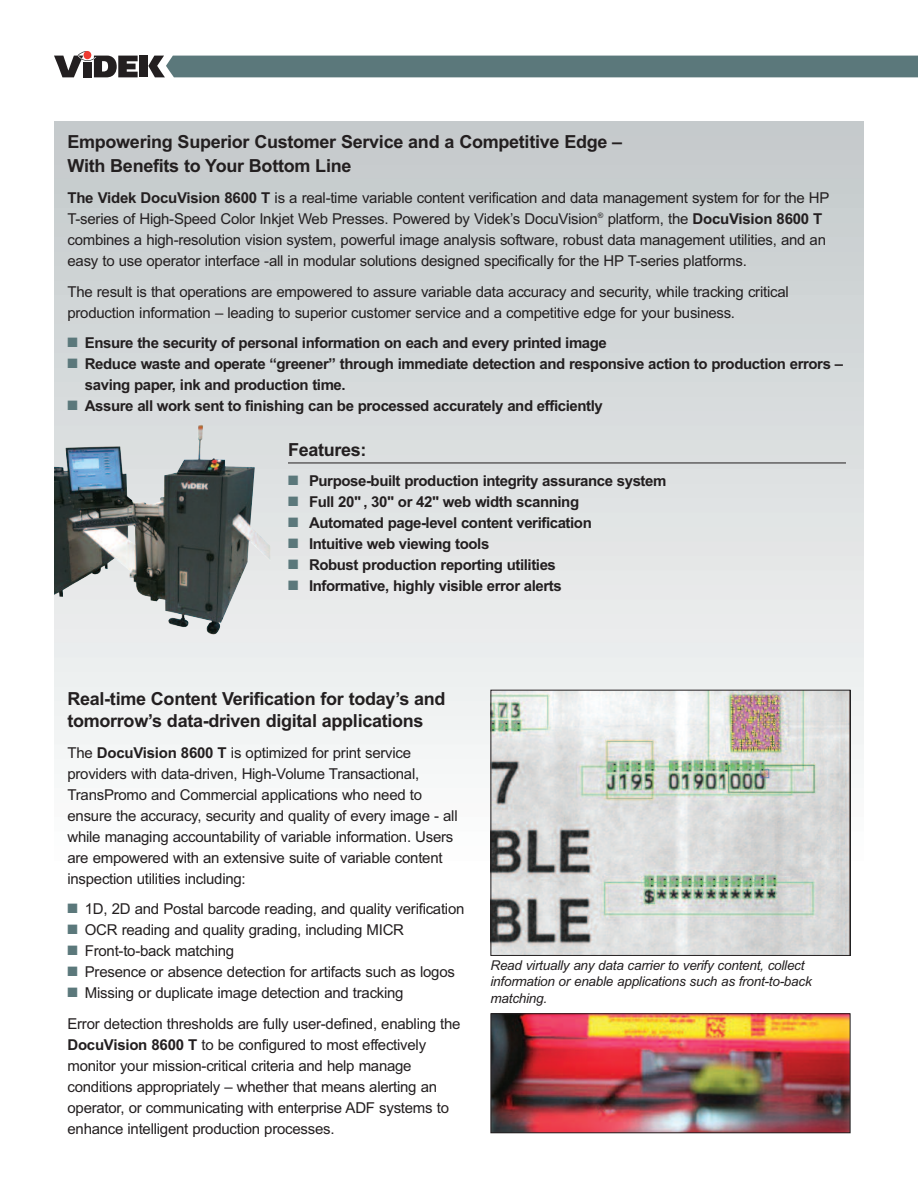
<style>
.page{position:relative;width:918px;height:1188px;background:#fff}
.page>*{position:absolute;margin:0;border:0;box-sizing:border-box;transform-origin:0 0}
.t1{font:700 18px/24px "Arial";letter-spacing:-.015em;color:#231f20}
.t2{font:15px/21px "Arial";letter-spacing:-.015em;color:#231f20}
.t3{font:700 15px/21px "Arial";letter-spacing:-.03em;color:#231f20}
.t4{font:italic 13.5px/16.2px "Arial";letter-spacing:-.015em;color:#231f20}
.s1{font-weight:700}
.s2{color:#5b787b}
</style>
<div class="page">
<svg style="left:62px;top:55px;width:856px;height:23px;background:#bec8c9"></svg>
<div style="left:139px;top:56px;width:9px;height:21px;background:#231f20"></div>
<div style="left:148px;top:56px;width:770px;height:21px;background:#5b787b"></div>
<svg style="left:54px;top:51px;width:84px;height:26px"></svg>
<div style="left:84px;top:51px;width:7px;height:8px;background:#ee3b32;border-radius:50%"></div>
<div style="left:54px;top:815px;width:810px;height:17px;background:#fafbfb"></div>
<div style="left:54px;top:801px;width:810px;height:16px;background:#f9f9f9"></div>
<div style="left:54px;top:786px;width:810px;height:17px;background:#f8f9f9"></div>
<div style="left:54px;top:772px;width:810px;height:16px;background:#f6f8f8"></div>
<div style="left:54px;top:757px;width:810px;height:17px;background:#f5f7f7"></div>
<div style="left:54px;top:743px;width:810px;height:16px;background:#f4f6f6"></div>
<div style="left:54px;top:728px;width:810px;height:17px;background:#f2f4f4"></div>
<div style="left:54px;top:714px;width:810px;height:16px;background:#f1f3f3"></div>
<div style="left:54px;top:699px;width:810px;height:17px;background:#f0f2f2"></div>
<div style="left:54px;top:685px;width:810px;height:16px;background:#eef1f1"></div>
<div style="left:54px;top:670px;width:810px;height:17px;background:#edf0f0"></div>
<div style="left:54px;top:656px;width:810px;height:16px;background:#ecefef"></div>
<div style="left:54px;top:641px;width:810px;height:17px;background:#eaedee"></div>
<div style="left:54px;top:627px;width:810px;height:16px;background:#ebeced"></div>
<div style="left:54px;top:612px;width:810px;height:17px;background:#eaebec"></div>
<div style="left:54px;top:598px;width:810px;height:16px;background:#e9ebeb"></div>
<div style="left:54px;top:583px;width:810px;height:17px;background:#e8e9ea"></div>
<div style="left:54px;top:569px;width:810px;height:16px;background:#e7e9e9"></div>
<div style="left:54px;top:554px;width:810px;height:17px;background:#e5e7e7"></div>
<div style="left:54px;top:540px;width:810px;height:16px;background:#e4e5e6"></div>
<div style="left:54px;top:525px;width:810px;height:17px;background:#e2e5e5"></div>
<div style="left:54px;top:511px;width:810px;height:16px;background:#e1e5e5"></div>
<div style="left:54px;top:496px;width:810px;height:17px;background:#e0e3e4"></div>
<div style="left:54px;top:482px;width:810px;height:16px;background:#dfe2e3"></div>
<div style="left:54px;top:467px;width:810px;height:17px;background:#dee1e2"></div>
<div style="left:54px;top:453px;width:810px;height:16px;background:#dcdfe0"></div>
<div style="left:54px;top:438px;width:810px;height:17px;background:#dbdfdf"></div>
<div style="left:54px;top:424px;width:810px;height:16px;background:#dadedf"></div>
<div style="left:54px;top:409px;width:810px;height:17px;background:#d9dcde"></div>
<div style="left:54px;top:395px;width:810px;height:16px;background:#d8dcdd"></div>
<div style="left:54px;top:380px;width:810px;height:17px;background:#d7dbdc"></div>
<div style="left:54px;top:366px;width:810px;height:16px;background:#d5dadb"></div>
<div style="left:54px;top:351px;width:810px;height:17px;background:#d4d9da"></div>
<div style="left:54px;top:337px;width:810px;height:16px;background:#d3d7d9"></div>
<div style="left:54px;top:322px;width:810px;height:17px;background:#d2d7d8"></div>
<div style="left:54px;top:308px;width:810px;height:16px;background:#d2d6d7"></div>
<div style="left:54px;top:293px;width:810px;height:17px;background:#d1d6d7"></div>
<div style="left:54px;top:279px;width:810px;height:16px;background:#cfd4d5"></div>
<div style="left:54px;top:264px;width:810px;height:17px;background:#ced3d4"></div>
<div style="left:54px;top:250px;width:810px;height:16px;background:#cdd2d3"></div>
<div style="left:54px;top:235px;width:810px;height:17px;background:#ccd1d3"></div>
<div style="left:54px;top:221px;width:810px;height:16px;background:#cbd0d1"></div>
<div style="left:54px;top:206px;width:810px;height:17px;background:#cad0d1"></div>
<div style="left:54px;top:192px;width:810px;height:16px;background:#c8cecf"></div>
<div style="left:54px;top:177px;width:810px;height:17px;background:#c7cdce"></div>
<div style="left:54px;top:163px;width:810px;height:16px;background:#c8ccce"></div>
<div style="left:54px;top:148px;width:810px;height:17px;background:#c7cbcd"></div>
<div style="left:54px;top:134px;width:810px;height:16px;background:#c6cacc"></div>
<div style="left:54px;top:122px;width:810px;height:14px;background:#c5cacc"></div>
<hr style="left:288px;top:463px;width:558px;height:1px;background:#231f20">
<img style="left:54px;top:425px;width:216px;height:210px">
<img style="left:493px;top:692px;width:355px;height:262px">
<div style="left:491px;top:690px;width:359px;height:266px;border:1px solid #231f20"></div>
<img style="left:493px;top:1015px;width:355px;height:116px">
<div style="left:491px;top:1013px;width:359px;height:120px;border:1px solid #231f20"></div>
<p class="t1" style="left:68px;top:130px;width:556px">Empowering Superior Customer Service and a Competitive Edge –<br>With Benefits to Your Bottom Line</p>
<p class="t2" style="left:67px;top:187px;width:763px"><span class="s1">The Videk DocuVision 8600 T</span> is a real-time variable content verification and data management system for for the HP T-series of High-Speed Color Inkjet Web Presses. Powered by Videk’s DocuVision<sup>®</sup> platform, the <span class="s1">DocuVision 8600 T </span>combines a high-resolution vision system, powerful image analysis software, robust data management utilities, and an easy to use operator interface -all in modular solutions designed specifically for the HP T-series platforms.</p>
<p class="t2" style="left:68px;top:281px;width:723px">The result is that operations are empowered to assure variable data accuracy and security, while tracking critical production information – leading to superior customer service and a competitive edge for your business.</p>
<p class="t3" style="left:68px;top:333px;width:541px"><span class="s2">■</span> Ensure the security of personal information on each and every printed image</p>
<p class="t3" style="left:85px;top:354px;width:760px;text-indent:-17px"><span class="s2">■</span> Reduce waste and operate “greener” through immediate detection and responsive action to production errors – saving paper, ink and production time.</p>
<p class="t3" style="left:68px;top:396px;width:537px"><span class="s2">■</span> Assure all work sent to finishing can be processed accurately and efficiently</p>
<p class="t1" style="left:288px;top:438px;width:80px">Features:</p>
<p class="t3" style="left:288px;top:471px;width:380px"><span class="s2">■</span> Purpose-built production integrity assurance system</p>
<p class="t3" style="left:288px;top:492px;width:293px"><span class="s2">■</span> Full 20" , 30" or 42" web width scanning</p>
<p class="t3" style="left:288px;top:513px;width:305px"><span class="s2">■</span> Automated page-level content verification</p>
<p class="t3" style="left:288px;top:534px;width:203px"><span class="s2">■</span> Intuitive web viewing tools</p>
<p class="t3" style="left:288px;top:555px;width:269px"><span class="s2">■</span> Robust production reporting utilities</p>
<p class="t3" style="left:288px;top:576px;width:275px"><span class="s2">■</span> Informative, highly visible error alerts</p>
<p class="t1" style="left:68px;top:687px;width:380px;line-height:22.5px">Real-time Content Verification for today’s and tomorrow’s data-driven digital applications</p>
<p class="t2" style="left:68px;top:742px;width:392px">The <span class="s1">DocuVision 8600 T</span> is optimized for print service providers with data-driven, High-Volume Transactional, TransPromo and Commercial applications who need to ensure the accuracy, security and quality of every image - all while managing accountability of variable information. Users are empowered with an extensive suite of variable content inspection utilities including:</p>
<p class="t2" style="left:68px;top:899px;width:398px"><span class="s2">■</span> 1D, 2D and Postal barcode reading, and quality verification</p>
<p class="t2" style="left:68px;top:920px;width:338px"><span class="s2">■</span> OCR reading and quality grading, including MICR</p>
<p class="t2" style="left:68px;top:941px;width:168px"><span class="s2">■</span> Front-to-back matching</p>
<p class="t2" style="left:68px;top:962px;width:389px"><span class="s2">■</span> Presence or absence detection for artifacts such as logos</p>
<p class="t2" style="left:67px;top:978px;width:395px;line-height:30.8px"><span class="s2">■</span> Missing or duplicate image detection and tracking<br>Error detection thresholds are fully user-defined, enabling the</p>
<p class="t2" style="left:68px;top:1034px;width:383px"><span class="s1">DocuVision 8600 T</span> to be configured to most effectively monitor your mission-critical criteria and help manage conditions appropriately – whether that means alerting an operator, or communicating with enterprise ADF systems to enhance intelligent production processes.</p>
<p class="t4" style="left:491px;top:957px;width:323px">Read virtually any data carrier to verify content, collect information or enable applications such as front-to-back matching.</p>
</div>
